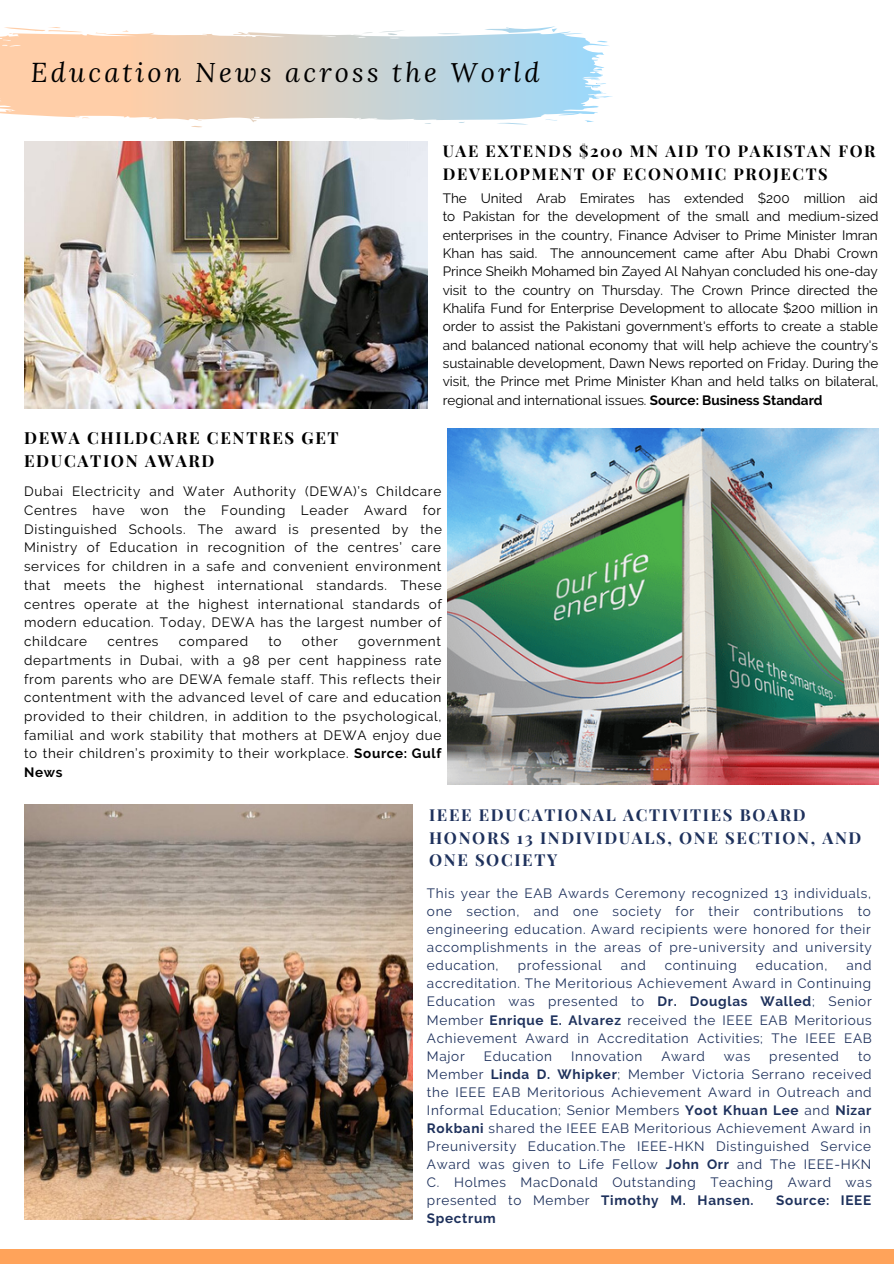
<style>
.page{position:relative;width:894px;height:1264px;background:#fff}
.page>*{position:absolute;margin:0;border:0;box-sizing:border-box;transform-origin:0 0}
.t1{font:italic 27px "Lora";letter-spacing:.12em;color:#000}
.t2{font:700 16.65px/22.5px "Playfair Display";letter-spacing:.1em;color:#000}
.t3{font:700 16.5px/22.5px "Playfair Display";letter-spacing:.1em;color:#1e315c}
.t4{font:700 16.35px/22.4px "Playfair Display";letter-spacing:.1em;color:#000}
.t5{font:13.5px/18.8px "Raleway";letter-spacing:.05em;color:#000;text-align:justify}
.t6{font:13.5px/18px "Raleway";letter-spacing:.05em;color:#1e315c;text-align:justify}
.t7{font:700 13.5px "Raleway";letter-spacing:.05em;color:#1e315c}
.s1{font-weight:700}
</style>
<div class="page">
<img style="left:24px;top:805px;width:389px;height:414px">
<img style="left:24px;top:141px;width:403px;height:267px">
<img style="left:447px;top:428px;width:431px;height:356px">
<div style="left:0;top:1249px;width:893px;height:14px;background:#ffa35a"></div>
<svg style="left:0;top:26px;width:613px;height:101px"></svg>
<h1 class="t1" style="left:31px;top:55px;width:510px">Education News across the World</h1>
<p class="t4" style="left:442px;top:139px;width:434px">UAE EXTENDS $200 MN AID TO PAKISTAN FOR<br>DEVELOPMENT OF ECONOMIC PROJECTS</p>
<p class="t5" style="left:442px;top:189px;width:437px;line-height:18.3px">The United Arab Emirates has extended $200 million aid to Pakistan for the development of the small and medium-sized enterprises in the country, Finance Adviser to Prime Minister Imran Khan has said. The announcement came after Abu Dhabi Crown Prince Sheikh Mohamed bin Zayed Al Nahyan concluded his one-day visit to the country on Thursday. The Crown Prince directed the Khalifa Fund for Enterprise Development to allocate $200 million in order to assist the Pakistani government's efforts to create a stable and balanced national economy that will help achieve the country's sustainable development, Dawn News reported on Friday. During the visit, the Prince met Prime Minister Khan and held talks on bilateral, regional and international issues. <span class="s1">Source: Business Standard</span></p>
<p class="t2" style="left:24px;top:426px;width:316px">DEWA CHILDCARE CENTRES GET<br>EDUCATION AWARD</p>
<p class="t5" style="left:24px;top:482px;width:419px">Dubai Electricity and Water Authority (DEWA)’s Childcare Centres have won the Founding Leader Award for Distinguished Schools. The award is presented by the Ministry of Education in recognition of the centres’ care services for children in a safe and convenient environment that meets the highest international standards. These centres operate at the highest international standards of modern education. Today, DEWA has the largest number of childcare</p>
<p class="t5" style="left:107px;top:632px;width:52px">centres</p>
<p class="t5" style="left:179px;top:632px;width:71px">compared</p>
<p class="t5" style="left:268px;top:632px;width:15px">to</p>
<p class="t5" style="left:302px;top:632px;width:37px">other</p>
<p class="t5" style="left:24px;top:632px;width:419px;text-indent:334px">government departments in Dubai, with a 98 per cent happiness rate from parents who are DEWA female staff. This reflects their contentment with the advanced level of care and education provided to their children, in addition to the psychological, familial and work stability that mothers at DEWA enjoy due to their children’s proximity to their workplace. <span class="s1">Source: Gulf News</span></p>
<p class="t3" style="left:429px;top:803px;width:434px">IEEE EDUCATIONAL ACTIVITIES BOARD<br>HONORS 13 INDIVIDUALS, ONE SECTION, AND<br>ONE SOCIETY</p>
<p class="t6" style="left:427px;top:884px;width:446px">This year the EAB Awards Ceremony recognized 13 individuals, one section, and one society for their contributions to engineering education. Award recipients were honored for their accomplishments in the areas of pre-university and university education,</p>
<p class="t6" style="left:517px;top:956px;width:86px">professional</p>
<p class="t6" style="left:620px;top:956px;width:26px">and</p>
<p class="t6" style="left:664px;top:956px;width:73px">continuing</p>
<p class="t6" style="left:755px;top:956px;width:73px">education,</p>
<p class="t6" style="left:427px;top:956px;width:446px;text-indent:419px">and accreditation. The Meritorious Achievement Award in Continuing Education was presented to <span class="s1">Dr. Douglas Walled</span>; Senior Member <span class="s1">Enrique E. Alvarez</span> received the IEEE EAB Meritorious Achievement Award in Accreditation Activities; The IEEE EAB Major</p>
<p class="t6" style="left:483px;top:1046px;width:70px">Education</p>
<p class="t6" style="left:571px;top:1046px;width:73px">Innovation</p>
<p class="t6" style="left:661px;top:1046px;width:45px">Award</p>
<p class="t6" style="left:723px;top:1046px;width:28px">was</p>
<p class="t6" style="left:769px;top:1046px;width:71px">presented</p>
<p class="t6" style="left:427px;top:1046px;width:446px;text-indent:431px">to Member <span class="s1">Linda D. Whipker</span>; Member Victoria Serrano received the IEEE EAB Meritorious Achievement Award in Outreach and Informal Education; Senior Members <span class="s1">Yoot Khuan Lee</span> and <span class="s1">Nizar Rokbani</span> shared the IEEE EAB Meritorious Achievement Award in Preuniversity Education.The IEEE-HKN Distinguished Service Award was given to Life Fellow <span class="s1">John Orr</span> and The IEEE-HKN C. Holmes MacDonald Outstanding Teaching Award was presented to Member <span class="s1">Timothy M. Hansen.</span></p>
<p class="t7" style="left:776px;top:1191px;width:96px">Source: IEEE</p>
<p class="t7" style="left:427px;top:1209px;width:70px">Spectrum</p>
</div>
